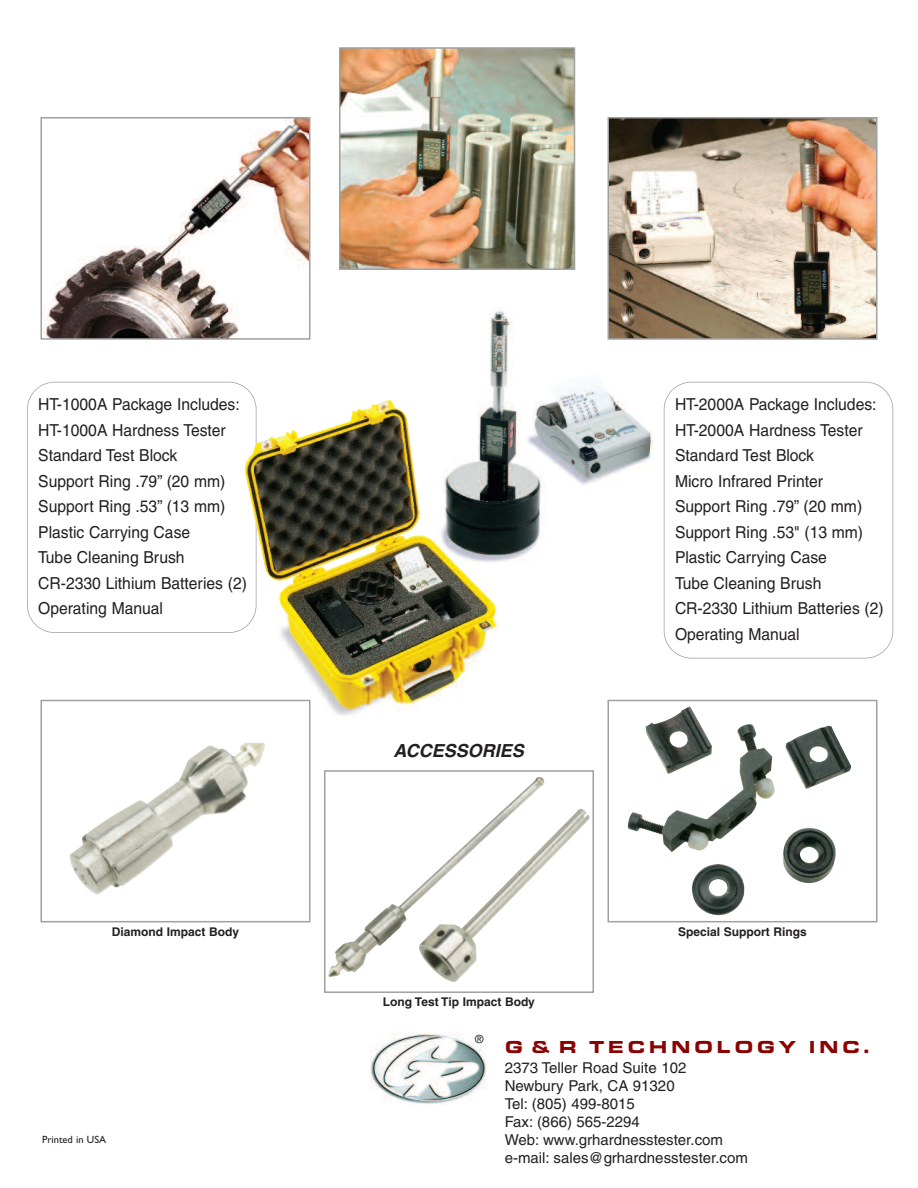
<style>
.page{position:relative;width:918px;height:1188px;background:#fff}
.page>*{position:absolute;margin:0;border:0;box-sizing:border-box;transform-origin:0 0}
.t1{font:18px "Eurostile Extended Black DTC";letter-spacing:.19em;color:#8b0202}
.t2{font:italic 700 18px "Helvetica";color:#231f20}
.t3{font:16.5px/25.5px "Helvetica";color:#231f20;scale:.95 1}
.t4{font:15px/18px "Helvetica";color:#231f20}
.t5{font:700 12px "Helvetica";color:#231f20}
.t6{font:11.25px "Helvetica";color:#231f20}
.t7{font:10.5px "Gill Sans";color:#231f20}
</style>
<div class="page">
<div style="left:27px;top:382px;width:229px;height:251px;border:2px solid #a0a0a0;border-radius:28px"></div>
<div style="left:664px;top:382px;width:229px;height:276px;border:2px solid #a0a0a0;border-radius:28px"></div>
<img style="left:370px;top:1033px;width:116px;height:72px">
<img style="left:489px;top:309px;width:54px;height:252px">
<img style="left:245px;top:400px;width:257px;height:316px">
<img style="left:522px;top:366px;width:132px;height:122px">
<img style="left:69px;top:742px;width:196px;height:153px">
<div style="left:40px;top:700px;width:270px;height:222px;border:2px solid #a0a0a0"></div>
<img style="left:328px;top:777px;width:262px;height:205px">
<div style="left:324px;top:770px;width:270px;height:223px;border:2px solid #a0a0a0"></div>
<img style="left:628px;top:724px;width:223px;height:191px">
<div style="left:608px;top:700px;width:270px;height:222px;border:2px solid #a0a0a0"></div>
<img style="left:43px;top:120px;width:264px;height:217px">
<div style="left:40px;top:117px;width:270px;height:223px;border:2px solid #a0a0a0"></div>
<img style="left:342px;top:50px;width:230px;height:217px">
<div style="left:339px;top:47px;width:236px;height:223px;border:2px solid #a0a0a0"></div>
<img style="left:611px;top:120px;width:264px;height:217px">
<div style="left:608px;top:117px;width:270px;height:223px;border:2px solid #a0a0a0"></div>
<p class="t3" style="left:38px;top:393px;width:221px">HT-1000A Package Includes:<br>HT-1000A Hardness Tester<br>Standard Test Block<br>Support Ring .79” (20 mm)<br>Support Ring .53” (13 mm)<br>Plastic Carrying Case<br>Tube Cleaning Brush<br>CR-2330 Lithium Batteries (2)<br>Operating Manual</p>
<p class="t5" style="left:112px;top:927px;width:129px">Diamond Impact Body</p>
<p class="t7" style="left:42px;top:1135px;width:66px">Printed in USA</p>
<p class="t2" style="left:393px;top:744px;width:132px">ACCESSORIES</p>
<p class="t5" style="left:383px;top:997px;width:154px">Long Test Tip Impact Body</p>
<p class="t3" style="left:675px;top:393px;width:221px">HT-2000A Package Includes:<br>HT-2000A Hardness Tester<br>Standard Test Block<br>Micro Infrared Printer<br>Support Ring .79” (20 mm)<br>Support Ring .53" (13 mm)<br>Plastic Carrying Case<br>Tube Cleaning Brush<br>CR-2330 Lithium Batteries (2)<br>Operating Manual</p>
<p class="t5" style="left:678px;top:927px;width:130px">Special Support Rings</p>
<p class="t6" style="left:475px;top:1035px;width:10px">®</p>
<p class="t1" style="left:505px;top:1036px;width:366px">G &amp; R TECHNOLOGY INC.</p>
<p class="t4" style="left:505px;top:1061px;width:245px">2373 Teller Road Suite 102<br>Newbury Park, CA 91320<br>Tel: (805) 499-8015<br>Fax: (866) 565-2294<br>Web: www.grhardnesstester.com e-mail: sales@grhardnesstester.com</p>
</div>
